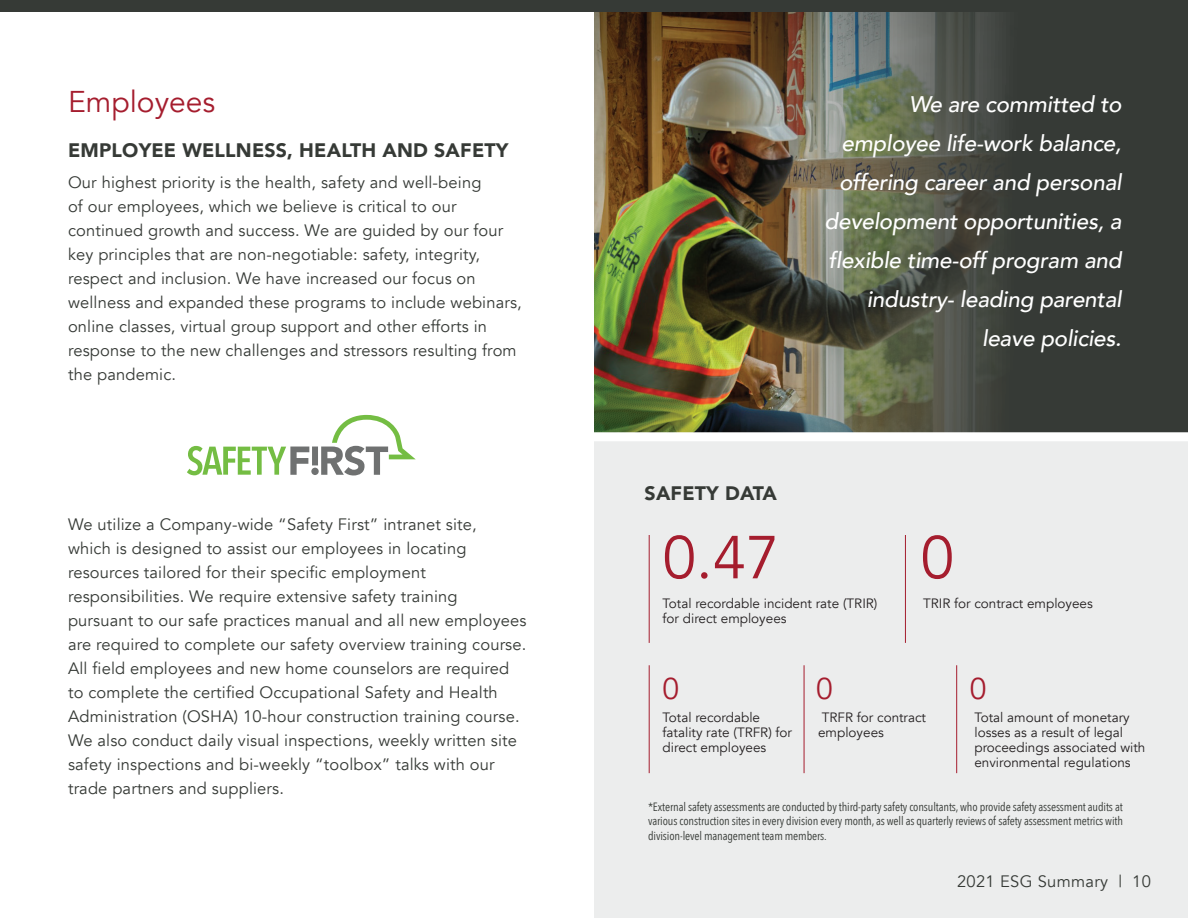
<style>
.page{position:relative;width:1188px;height:918px;background:#fff}
.page>*{position:absolute;margin:0;border:0;box-sizing:border-box;transform-origin:0 0}
.t1{font:60px "Avenir";color:#a51d2e}
.t2{font:30px "Avenir";color:#a51d2e}
.t3{font:italic 500 22.5px/39px "Avenir";letter-spacing:-.01em;color:#fff;text-align:right}
.t4{font:900 19.5px "Avenir";letter-spacing:.01em;color:#363a36}
.t5{font:16.5px/24px "Avenir";letter-spacing:.01em;color:#363a36}
.t6{font:13.5px/15px "Avenir";color:#231f20}
.t7{font:12px/14.4px "Avenir Next Condensed";letter-spacing:-.01em;color:#363a36;text-align:justify}
</style>
<div class="page">
<img style="left:594px;top:11px;width:141px;height:421px">
<img style="left:735px;top:11px;width:453px;height:421px">
<svg style="left:187px;top:415px;width:229px;height:61px"></svg>
<div style="left:594px;top:437px;width:594px;height:481px;background:#eceded"></div>
<hr style="left:905px;top:535px;width:1px;height:108px;background:#a51d2e">
<hr style="left:804px;top:665px;width:1px;height:108px;background:#a51d2e">
<hr style="left:956px;top:665px;width:1px;height:108px;background:#a51d2e">
<hr style="left:649px;top:535px;width:1px;height:108px;background:#a51d2e">
<hr style="left:649px;top:665px;width:1px;height:108px;background:#a51d2e">
<div style="left:0;top:0;width:1188px;height:11px;background:#363a36"></div>
<div style="left:577px;top:432px;width:611px;height:9px;background:#fff"></div>
<h2 class="t2" style="left:68px;top:84px;width:149px">Employees</h2>
<p class="t4" style="left:68px;top:133px;width:442px">EMPLOYEE WELLNESS, HEALTH AND SAFETY</p>
<p class="t5" style="left:68px;top:170px;width:455px">Our highest priority is the health, safety and well-being<br>of our employees, which we believe is critical to our continued growth and success. We are guided by our four key principles that are non-negotiable: safety, integrity, respect and inclusion. We have increased our focus on wellness and expanded these programs to include webinars, online classes, virtual group support and other efforts in response to the new challenges and stressors resulting from the pandemic.</p>
<p class="t5" style="left:68px;top:512px;width:460px">We utilize a Company-wide “Safety First” intranet site,<br>which is designed to assist our employees in locating resources tailored for their specific employment responsibilities. We require extensive safety training pursuant to our safe practices manual and all new employees are required to complete our safety overview training course.<br>All field employees and new home counselors are required to complete the certified Occupational Safety and Health Administration (OSHA) 10-hour construction training course.<br>We also conduct daily visual inspections, weekly written site safety inspections and bi-weekly “toolbox” talks with our trade partners and suppliers.</p>
<h3 class="t3" style="left:825px;top:85px;width:298px">We are committed to employee life-work balance, offering career and personal development opportunities, a flexible time-off program and industry- leading parental leave policies.</h3>
<p class="t4" style="left:645px;top:477px;width:134px">SAFETY DATA</p>
<h1 class="t1" style="left:663px;top:522px;width:118px">0.47</h1>
<h1 class="t1" style="left:921px;top:522px;width:35px">0</h1>
<p class="t6" style="left:663px;top:596px;width:216px">Total recordable incident rate (TRIR) for direct employees</p>
<p class="t6" style="left:923px;top:596px;width:171px">TRIR for contract employees</p>
<h2 class="t2" style="left:663px;top:671px;width:18px">0</h2>
<h2 class="t2" style="left:816px;top:671px;width:18px">0</h2>
<h2 class="t2" style="left:970px;top:671px;width:18px">0</h2>
<p class="t6" style="left:663px;top:710px;width:131px">Total recordable fatality rate (TRFR) for direct employees</p>
<p class="t6" style="left:818px;top:710px;width:109px">TRFR for contract employees</p>
<p class="t6" style="left:974px;top:710px;width:172px">Total amount of monetary losses as a result of legal proceedings associated with environmental regulations</p>
<p class="t7" style="left:648px;top:799px;width:477px">*External safety assessments are conducted by third-party safety consultants, who provide safety assessment audits at various construction sites in every division every month, as well as quarterly reviews of safety assessment metrics with division-level management team members.</p>
<p class="t5" style="left:957px;top:870px;width:195px">2021 ESG Summary | 10</p>
</div>
